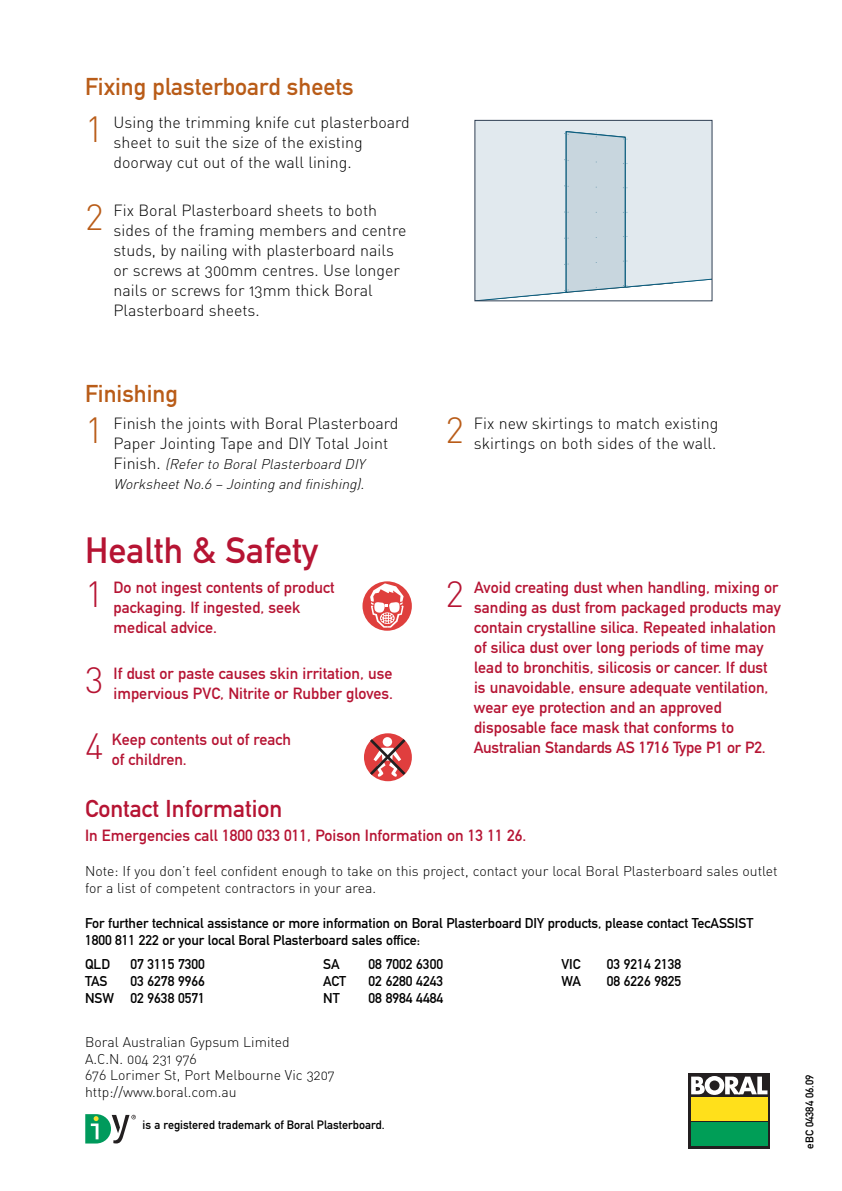
<style>
.page{position:relative;width:842px;height:1191px;background:#fff}
.page>*{position:absolute;margin:0;border:0;box-sizing:border-box;transform-origin:0 0}
.t1{font:36px "DIN Mittelschrift";color:#b61433}
.t2{font:300 36px "DIN";color:#b95c18}
.t3{font:300 36px "DIN";color:#b61433}
.t4{font:24px "DIN Mittelschrift";color:#b95c18}
.t5{font:24px "DIN Mittelschrift";color:#b61433}
.t6{font:16px/20px "DIN Mittelschrift";color:#b61433}
.t7{font:16px/20px "DIN Light Alternate";color:#000}
.t8{font:14px/16.8px "DIN Mittelschrift";letter-spacing:-.005em;color:#000}
.t9{font:14px/16.8px "DIN Light Alternate";color:#000}
.t10{font:italic 14px/20px "DIN Light Alternate";color:#000}
.t11{font:12px "DIN Mittelschrift";color:#000}
.t12{font:11px "DIN Mittelschrift";color:#000}
.s1{font-style:normal;font-size:16px}
</style>
<div class="page">
<div style="left:688px;top:1073px;width:82px;height:75px;background:#231f20"></div>
<div style="left:691px;top:1097px;width:76px;height:24px;background:#ffe01b"></div>
<div style="left:691px;top:1122px;width:76px;height:24px;background:#009e57"></div>
<svg style="left:691px;top:1076px;width:76px;height:19px"></svg>
<div style="left:362px;top:581px;width:50px;height:49px;background:#df3f3d;border-radius:50%"></div>
<svg style="left:370px;top:583px;width:34px;height:44px"></svg>
<div style="left:364px;top:733px;width:48px;height:48px;background:#e03e3e;border-radius:50%"></div>
<svg style="left:367px;top:736px;width:41px;height:42px"></svg>
<svg style="left:85px;top:1114px;width:51px;height:30px"></svg>
<svg style="left:476px;top:122px;width:234px;height:177px"></svg>
<svg style="left:496px;top:122px;width:180px;height:176px"></svg>
<div style="left:474px;top:120px;width:238px;height:181px;border:1px solid #2f3f53"></div>
<h2 class="t4" style="left:85px;top:78px;width:270px">Fixing plasterboard sheets</h2>
<h1 class="t2" style="left:85px;top:109px;width:20px">1</h1>
<p class="t7" style="left:114px;top:112px;width:298px">Using the trimming knife cut plasterboard sheet to suit the size of the existing doorway cut out of the wall lining.</p>
<h1 class="t2" style="left:85px;top:197px;width:20px">2</h1>
<p class="t7" style="left:114px;top:200px;width:294px">Fix Boral Plasterboard sheets to both sides of the framing members and centre studs, by nailing with plasterboard nails or screws at 300mm centres. Use longer nails or screws for 13mm thick Boral Plasterboard sheets.</p>
<h2 class="t4" style="left:85px;top:385px;width:94px">Finishing</h2>
<h1 class="t2" style="left:85px;top:410px;width:20px">1</h1>
<p class="t7" style="left:114px;top:414px;width:286px">Finish the joints with Boral Plasterboard<br>Paper Jointing Tape and DIY Total Joint</p>
<p class="t10" style="left:114px;top:454px;width:256px"><span class="s1">F i n i s h .</span> (Refer to Boral Plasterboard DIY<br>Worksheet No.6 – Jointing and finishing).</p>
<h1 class="t1" style="left:85px;top:537px;width:234px">Health &amp; Safety</h1>
<h1 class="t3" style="left:85px;top:574px;width:20px">1</h1>
<p class="t6" style="left:114px;top:579px;width:223px">Do not ingest contents of product packaging. If ingested, seek medical advice.</p>
<h1 class="t3" style="left:85px;top:660px;width:20px">3</h1>
<p class="t6" style="left:114px;top:665px;width:281px">If dust or paste causes skin irritation, use impervious PVC, Nitrite or Rubber gloves.</p>
<h1 class="t3" style="left:85px;top:726px;width:20px">4</h1>
<p class="t6" style="left:112px;top:731px;width:181px">Keep contents out of reach of children.</p>
<h1 class="t2" style="left:445px;top:409px;width:20px">2</h1>
<p class="t7" style="left:474px;top:413px;width:246px">Fix new skirtings to match existing skirtings on both sides of the wall.</p>
<h1 class="t3" style="left:446px;top:573px;width:20px">2</h1>
<p class="t6" style="left:474px;top:579px;width:308px">Avoid creating dust when handling, mixing or sanding as dust from packaged products may contain crystalline silica. Repeated inhalation of silica dust over long periods of time may lead to bronchitis, silicosis or cancer. If dust is unavoidable, ensure adequate ventilation, wear eye protection and an approved disposable face mask that conforms to Australian Standards AS 1716 Type P1 or P2.</p>
<h2 class="t5" style="left:85px;top:800px;width:199px">Contact Information</h2>
<p class="t6" style="left:85px;top:826px;width:443px">In Emergencies call 1800 033 011, Poison Information on 13 11 26.</p>
<p class="t9" style="left:85px;top:862px;width:694px">Note: If you don’t feel confident enough to take on this project, contact your local Boral Plasterboard sales outlet for a list of competent contractors in your area.</p>
<p class="t8" style="left:85px;top:916px;width:670px">For further technical assistance or more information on Boral Plasterboard DIY products, please contact TecASSIST<br>1800 811 222 or your local Boral Plasterboard sales office:</p>
<p class="t8" style="left:85px;top:957px;width:27px">QLD</p>
<p class="t8" style="left:130px;top:957px;width:76px">07 3115 7300</p>
<p class="t8" style="left:85px;top:973px;width:24px">TAS</p>
<p class="t8" style="left:85px;top:973px;width:121px;text-align:right">03 6278 9966<br>NSW 02 9638 0571</p>
<p class="t8" style="left:323px;top:957px;width:18px">SA</p>
<p class="t8" style="left:369px;top:957px;width:76px">08 7002 6300</p>
<p class="t8" style="left:323px;top:973px;width:25px">ACT</p>
<p class="t8" style="left:369px;top:973px;width:76px">02 6280 4243</p>
<p class="t8" style="left:323px;top:990px;width:18px">NT</p>
<p class="t8" style="left:369px;top:990px;width:76px">08 8984 4484</p>
<p class="t9" style="left:85px;top:1033px;width:251px">Boral Australian Gypsum Limited<br>A.C.N. 004 231 976<br>676 Lorimer St, Port Melbourne Vic 3207 http://www.boral.com.au</p>
<p class="t11" style="left:143px;top:1120px;width:244px">is a registered trademark of Boral Plasterboard.</p>
<p class="t8" style="left:561px;top:957px;width:21px">VIC</p>
<p class="t8" style="left:607px;top:957px;width:76px">03 9214 2138</p>
<p class="t8" style="left:561px;top:973px;width:21px">WA</p>
<p class="t8" style="left:607px;top:973px;width:76px">08 6226 9825</p>
<p class="t12" style="left:805px;top:1148px;width:76px;rotate:-90deg">eBC 04384 06.09</p>
</div>
